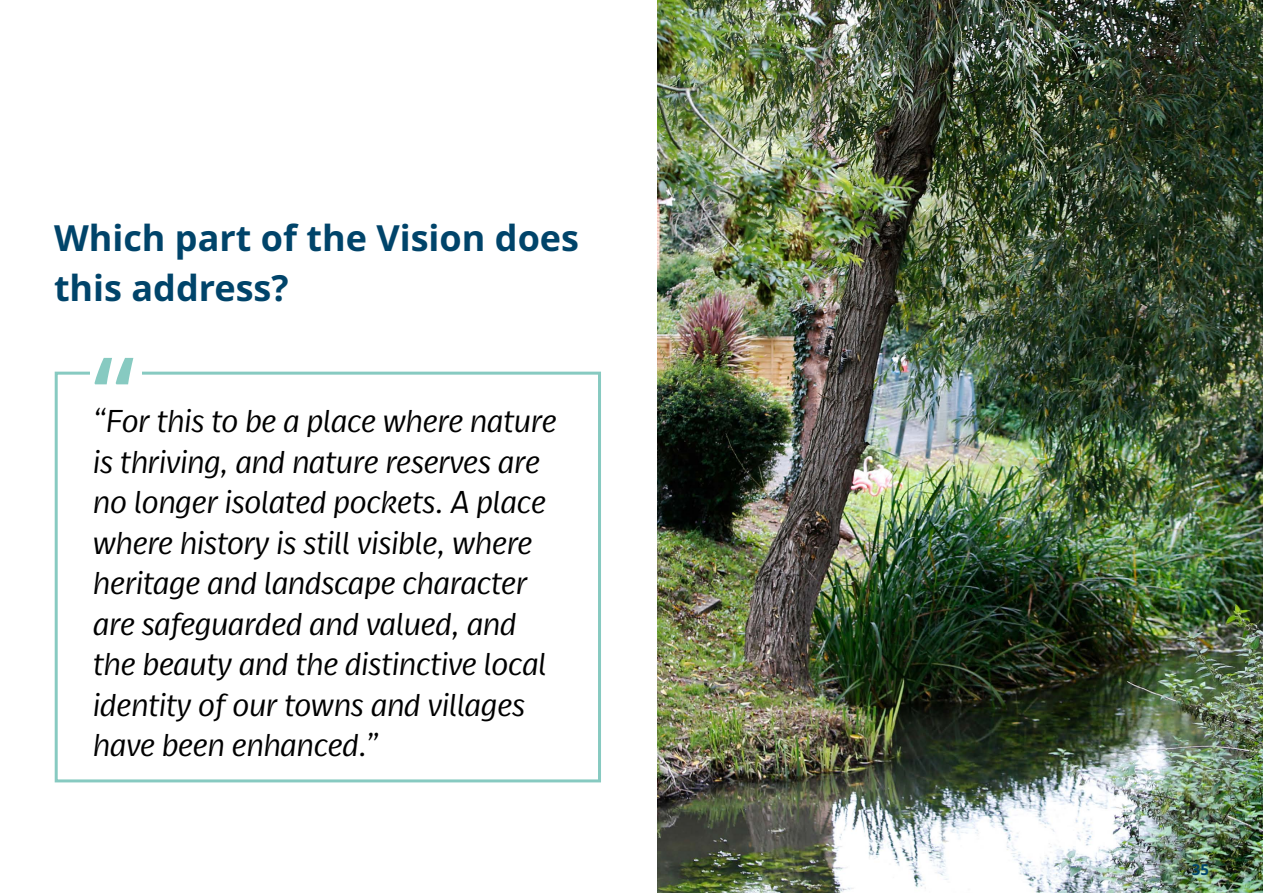
<style>
.page{position:relative;width:1263px;height:893px;background:#fff}
.page>*{position:absolute;margin:0;border:0;box-sizing:border-box;transform-origin:0 0}
.t1{font:500 108px "Noto Sans";color:#87cac1}
.Title_and_headings{font:700 36px/49.5px "Noto Sans";color:#00446a}
.t2{font:italic 300 31.5px/40.5px "Real Head Pro";color:#000}
.t3{font:700 15px "Noto Sans";color:#00446a}
</style>
<div class="page">
<img style="left:657px;top:0;width:606px;height:893px">
<div style="left:55px;top:372px;width:546px;height:410px;border:3px solid #87cac1"></div>
<div style="left:90px;top:365px;width:51px;height:17px;background:#fff"></div>
<h1 class="Title_and_headings" style="left:54px;top:214px;width:527px">Which part of the Vision does this address?</h1>
<h1 class="t1" style="left:93px;top:320px;width:43px">“</h1>
<p class="t2" style="left:93px;top:400px;width:465px">“For this to be a place where nature is thriving, and nature reserves are no longer isolated pockets. A place where history is still visible, where heritage and landscape character are safeguarded and valued, and the beauty and the distinctive local identity of our towns and villages have been enhanced.”</p>
<p class="t3" style="left:1192px;top:859px;width:19px">35</p>
</div>
